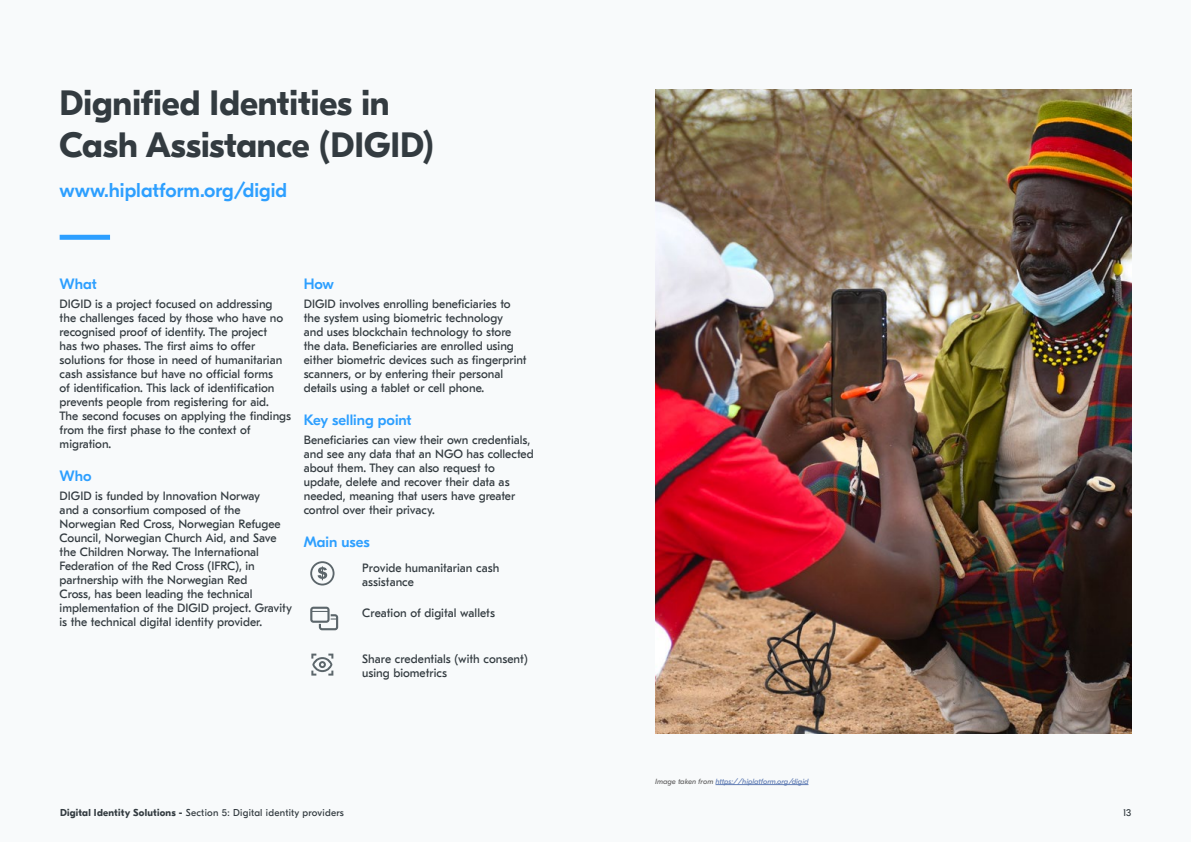
<style>
.page{position:relative;width:1191px;height:842px;background:#fff}
.page>*{position:absolute;margin:0;border:0;box-sizing:border-box;transform-origin:0 0}
.t1{font:700 35px/42px "GT Eesti Display";color:#333b40}
.t2{font:500 20px "GT Eesti Display";color:#2d9fff}
.t3{font:500 15px "GT Eesti Display";color:#2d9fff}
.t4{font:12px/14px "GT Eesti Text";color:#333b40}
.t5{font:10px "GT Eesti Display";letter-spacing:.025em;color:#333b40}
.t6{font:italic 7.5px "GT Eesti Display";color:#607cb4}
.s1{color:#646363}
.s2{font-weight:700}
</style>
<div class="page">
<div style="left:0;top:0;width:595px;height:842px;background:#f8fafb"></div>
<div style="left:595px;top:0;width:596px;height:842px;background:#f8fafb"></div>
<div style="left:60px;top:235px;width:50px;height:5px;background:#2d9fff"></div>
<hr style="left:715px;top:784px;width:93px;height:1px;background:#607cb4">
<img style="left:655px;top:89px;width:476px;height:645px">
<svg style="left:310px;top:607px;width:28px;height:23px"></svg>
<svg style="left:310px;top:561px;width:24px;height:24px"></svg>
<svg style="left:311px;top:654px;width:22px;height:22px"></svg>
<h1 class="t1" style="left:60px;top:83px;width:376px">Dignified Identities in<br>Cash Assistance (DIGID)</h1>
<h2 class="t2" style="left:60px;top:180px;width:229px">www.hiplatform.org/digid</h2>
<p class="t3" style="left:60px;top:275px;width:39px">What</p>
<p class="t4" style="left:60px;top:297px;width:233px">DIGID is a project focused on addressing the challenges faced by those who have no recognised proof of identity. The project<br>has two phases. The first aims to offer solutions for those in need of humanitarian cash assistance but have no official forms<br>of identification. This lack of identification prevents people from registering for aid.<br>The second focuses on applying the findings from the first phase to the context of migration.</p>
<p class="t3" style="left:60px;top:467px;width:33px">Who</p>
<p class="t4" style="left:60px;top:489px;width:234px">DIGID is funded by Innovation Norway<br>and a consortium composed of the Norwegian Red Cross, Norwegian Refugee Council, Norwegian Church Aid, and Save the Children Norway. The International Federation of the Red Cross (IFRC), in partnership with the Norwegian Red<br>Cross, has been leading the technical implementation of the DIGID project. Gravity is the technical digital identity provider.</p>
<p class="t3" style="left:304px;top:275px;width:32px">How</p>
<p class="t4" style="left:304px;top:297px;width:224px">DIGID involves enrolling beneficiaries to the system using biometric technology<br>and uses blockchain technology to store the data. Beneficiaries are enrolled using either biometric devices such as fingerprint scanners, or by entering their personal details using a tablet or cell phone.</p>
<p class="t3" style="left:304px;top:411px;width:109px">Key selling point</p>
<p class="t4" style="left:304px;top:433px;width:231px">Beneficiaries can view their own credentials, and see any data that an NGO has collected about them. They can also request to update, delete and recover their data as needed, meaning that users have greater control over their privacy.</p>
<p class="t3" style="left:304px;top:533px;width:68px">Main uses</p>
<p class="t4" style="left:362px;top:561px;width:138px">Provide humanitarian cash assistance</p>
<p class="t4" style="left:362px;top:606px;width:134px">Creation of digital wallets</p>
<p class="t4" style="left:362px;top:652px;width:167px">Share credentials (with consent) using biometrics</p>
<p class="t6" style="left:655px;top:777px;width:155px"><span class="s1">Image taken from</span> https://hiplatform.org/digid</p>
<p class="t5" style="left:60px;top:807px;width:285px"><span class="s2">Digital Identity Solutions -</span> Section 5: Digital identity providers</p>
<p class="t5" style="left:1123px;top:807px;width:10px">13</p>
</div>
